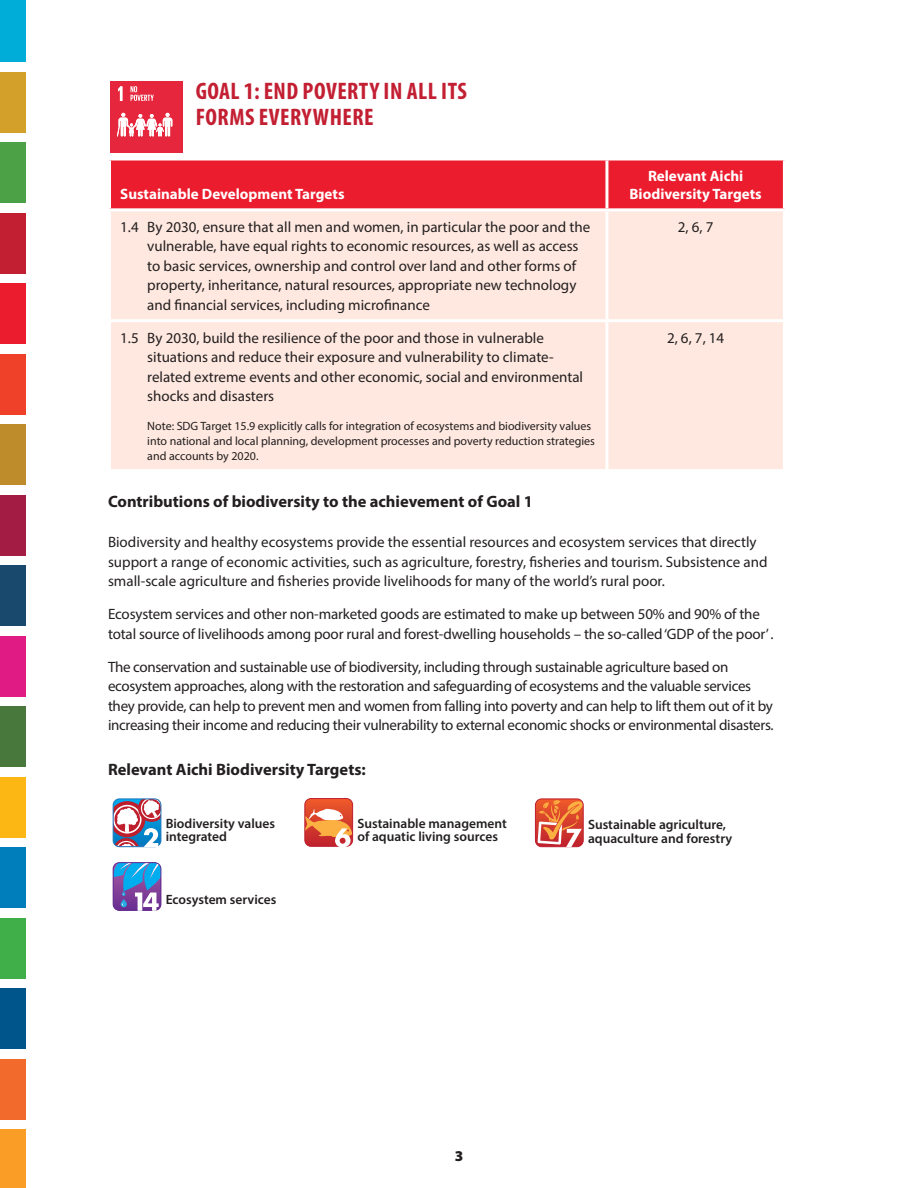
<style>
.page{position:relative;width:918px;height:1188px;background:#fff}
.page>*{position:absolute;margin:0;border:0;box-sizing:border-box;transform-origin:0 0}
.t1{font:700 condensed 24px/25.5px "Myriad Pro";letter-spacing:.02em;color:#c31f33}
.Body_Text{font:700 16.5px "Myriad Pro";color:#231f20}
.Table_Text{font:15px/19.5px "Myriad Pro";letter-spacing:-.005em;color:#231f20}
.Body_Text-2{font:700 15px/18px "Myriad Pro";color:#fff;text-align:center}
.t2{font:900 15px "Myriad Pro";color:#231f20}
.Table_Text-2{font:600 13.5px/13.5px "Myriad Pro";color:#231f20}
.Table_Text-3{font:12px/15px "Myriad Pro";color:#231f20}
</style>
<div class="page">
<div style="left:0;top:72px;width:26px;height:61px;background:#d3a02a"></div>
<div style="left:0;top:284px;width:26px;height:60px;background:#eb1c2d"></div>
<div style="left:0;top:213px;width:26px;height:60px;background:#c31f33"></div>
<div style="left:0;top:354px;width:26px;height:60px;background:#ef412a"></div>
<div style="left:0;top:143px;width:26px;height:60px;background:#4ca045"></div>
<div style="left:0;top:0;width:26px;height:62px;background:#00add9"></div>
<div style="left:0;top:777px;width:26px;height:60px;background:#fdb714"></div>
<div style="left:0;top:495px;width:26px;height:60px;background:#a31c44"></div>
<div style="left:0;top:1059px;width:26px;height:60px;background:#f26a2c"></div>
<div style="left:0;top:636px;width:26px;height:60px;background:#e01c84"></div>
<div style="left:0;top:1130px;width:26px;height:58px;background:#f99d26"></div>
<div style="left:0;top:425px;width:26px;height:60px;background:#bf8c2c"></div>
<div style="left:0;top:707px;width:26px;height:60px;background:#49783c"></div>
<div style="left:0;top:848px;width:26px;height:60px;background:#007dbb"></div>
<div style="left:0;top:918px;width:26px;height:60px;background:#40ae49"></div>
<div style="left:0;top:989px;width:26px;height:60px;background:#00558a"></div>
<div style="left:0;top:566px;width:26px;height:60px;background:#19496c"></div>
<div style="left:110px;top:160px;width:674px;height:48px;background:#eb1c2d"></div>
<div style="left:111px;top:211px;width:672px;height:258px;background:#fee8df"></div>
<hr style="left:108px;top:161px;width:3px;height:47px;background:#fff">
<hr style="left:605px;top:161px;width:3px;height:47px;background:#fff">
<hr style="left:783px;top:161px;width:3px;height:47px;background:#fff">
<hr style="left:605px;top:211px;width:3px;height:108px;background:#fff">
<hr style="left:108px;top:319px;width:499px;height:3px;background:#fff">
<hr style="left:607px;top:319px;width:179px;height:3px;background:#fff">
<hr style="left:605px;top:322px;width:3px;height:147px;background:#fff">
<div style="left:110px;top:81px;width:72px;height:71px;background:#e5263c"></div>
<svg style="left:118px;top:86px;width:4px;height:15px"></svg>
<svg style="left:117px;top:113px;width:55px;height:24px"></svg>
<svg style="left:131px;top:86px;width:23px;height:15px"></svg>
<svg style="left:113px;top:799px;width:48px;height:48px"></svg>
<svg style="left:535px;top:799px;width:48px;height:48px;background:#e26f4f"></svg>
<div style="left:304px;top:798px;width:49px;height:49px;border:1px solid #bf1e2d;border-radius:6px"></div>
<svg style="left:305px;top:799px;width:48px;height:48px"></svg>
<svg style="left:113px;top:863px;width:48px;height:48px;background:#6183c6"></svg>
<p class="t1" style="left:196px;top:78px;width:273px">GOAL 1: END POVERTY IN ALL ITS<br>FORMS EVERYWHERE</p>
<p class="Body_Text-2" style="left:120px;top:185px;width:226px">Sustainable Development Targets</p>
<p class="Body_Text-2" style="left:630px;top:167px;width:134px">Relevant Aichi<br>Biodiversity Targets</p>
<p class="Table_Text" style="left:147px;top:217px;width:445px;text-indent:-27px">1.4 By 2030, ensure that all men and women, in particular the poor and the vulnerable, have equal rights to economic resources, as well as access to basic services, ownership and control over land and other forms of property, inheritance, natural resources, appropriate new technology and financial services, including microfinance</p>
<p class="Table_Text" style="left:678px;top:217px;width:37px">2, 6, 7</p>
<p class="Table_Text" style="left:147px;top:328px;width:437px;text-indent:-27px">1.5 By 2030, build the resilience of the poor and those in vulnerable situations and reduce their exposure and vulnerability to climate&shy;related extreme events and other economic, social and environmental shocks and disasters</p>
<p class="Table_Text-3" style="left:147px;top:418px;width:449px">Note: SDG Target 15.9 explicitly calls for integration of ecosystems and biodiversity values into national and local planning, development processes and poverty reduction strategies and accounts by 2020.</p>
<p class="Table_Text" style="left:667px;top:328px;width:59px">2, 6, 7, 14</p>
<p class="Body_Text" style="left:108px;top:491px;width:426px">Contributions of biodiversity to the achievement of Goal 1</p>
<p class="Table_Text" style="left:108px;top:532px;width:661px">Biodiversity and healthy ecosystems provide the essential resources and ecosystem services that directly support a range of economic activities, such as agriculture, forestry, fisheries and tourism. Subsistence and small-scale agriculture and fisheries provide livelihoods for many of the world’s rural poor.</p>
<p class="Table_Text" style="left:108px;top:604px;width:667px">Ecosystem services and other non-marketed goods are estimated to make up between 50% and 90% of the total source of livelihoods among poor rural and forest-dwelling households – the so-called ‘GDP of the poor’ .</p>
<p class="Table_Text" style="left:108px;top:657px;width:667px">The conservation and sustainable use of biodiversity, including through sustainable agriculture based on ecosystem approaches, along with the restoration and safeguarding of ecosystems and the valuable services they provide, can help to prevent men and women from falling into poverty and can help to lift them out of it by increasing their income and reducing their vulnerability to external economic shocks or environmental disasters.</p>
<p class="Body_Text" style="left:108px;top:759px;width:259px">Relevant Aichi Biodiversity Targets:</p>
<p class="Table_Text-2" style="left:166px;top:816px;width:111px">Biodiversity values integrated</p>
<p class="Table_Text-2" style="left:588px;top:818px;width:146px">Sustainable agriculture, aquaculture and forestry</p>
<p class="Table_Text-2" style="left:357px;top:816px;width:151px">Sustainable management of aquatic living sources</p>
<p class="Table_Text-2" style="left:166px;top:892px;width:112px">Ecosystem services</p>
<p class="t2" style="left:455px;top:1147px;width:10px">3</p>
</div>
